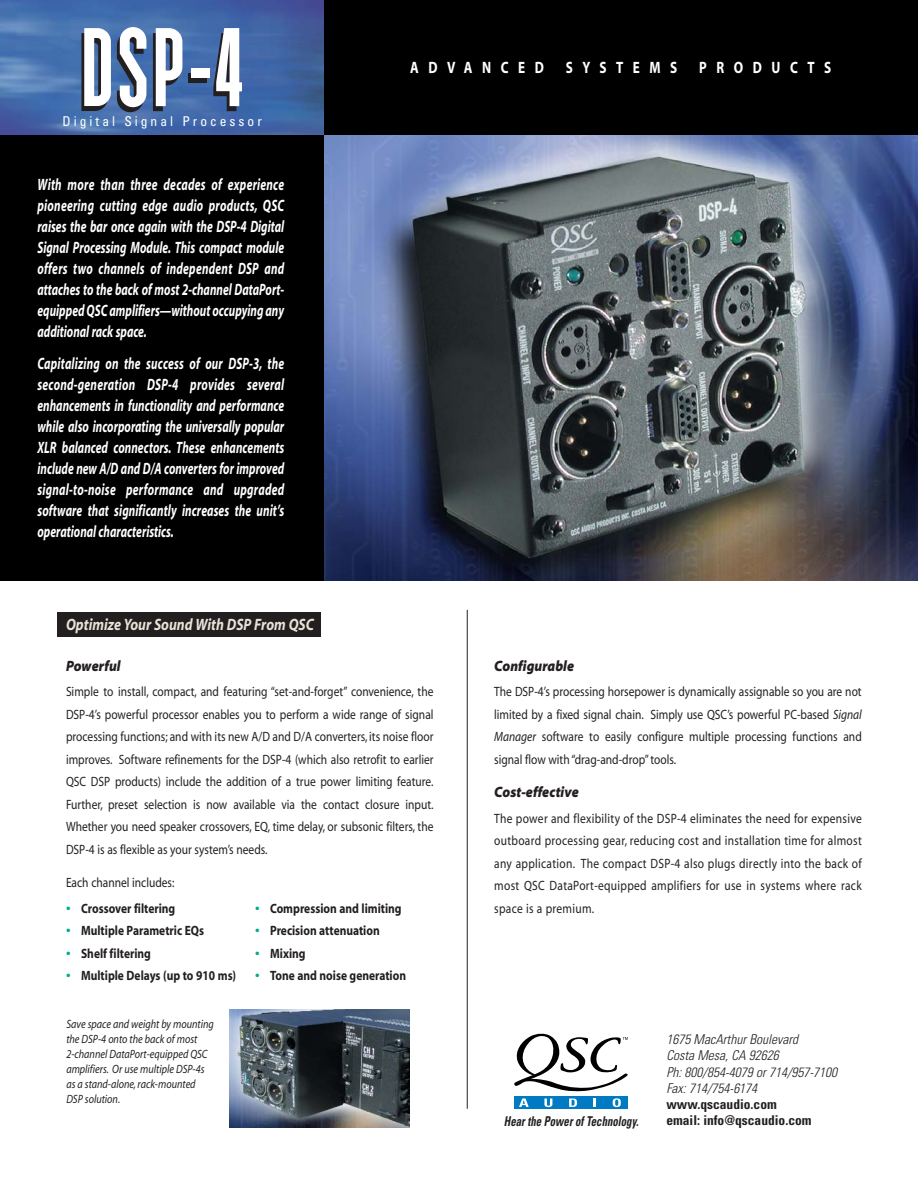
<style>
.page{position:relative;width:918px;height:1188px;background:#fff}
.page>*{position:absolute;margin:0;border:0;box-sizing:border-box;transform-origin:0 0}
.t1{font:16.5px/21px "Myriad MM It 700 600";color:#fff;text-align:justify;scale:.7 1}
.t2{font:16.5px "Myriad MM It 700 600";color:#e6e3d7;scale:.85 1}
.t3{font:16.5px "Myriad MM 700 600";letter-spacing:.72em;color:#fff;scale:.8 1}
.t4{font:15px "Myriad MM It 830 700";color:#231f20;scale:.85 1}
.t5{font:13.5px/22.5px "Myriad MM 400 600";color:#231f20;text-align:justify;scale:.85 1}
.t6{font:13.5px "Myriad MM 700 600";color:#231f20;scale:.85 1}
.t7{font:italic 300 condensed 13.5px/16.2px "Univers";color:#231f20}
.t8{font:700 condensed 13.5px/16.2px "Univers";color:#231f20}
.t9{font:italic 700 condensed 13.5px "Univers";color:#231f20;scale:.8 1}
.t10{font:condensed 13.5px "Univers";letter-spacing:.22em;color:#fff}
.t11{font:12px/15px "Myriad MM It 400 600";color:#231f20;scale:.85 1}
.s1{color:#00ad8e}
.s2{font-family:"Myriad MM It 400 600"}
</style>
<div class="page">
<img style="left:0;top:0;width:324px;height:135px">
<div style="left:188px;top:73px;width:18px;height:10px;background:#231f20"></div>
<svg style="left:81px;top:28px;width:30px;height:83px"></svg>
<svg style="left:117px;top:27px;width:29px;height:85px"></svg>
<div style="left:191px;top:68px;width:18px;height:10px;background:#fff"></div>
<svg style="left:153px;top:28px;width:29px;height:83px"></svg>
<svg style="left:213px;top:28px;width:29px;height:83px"></svg>
<div style="left:57px;top:612px;width:264px;height:25px;background:#231f20"></div>
<img style="left:324px;top:135px;width:594px;height:445px">
<div style="left:324px;top:0;width:594px;height:135px;background:#000"></div>
<div style="left:0;top:135px;width:324px;height:445px;background:#000"></div>
<svg style="left:514px;top:1033px;width:114px;height:59px"></svg>
<div style="left:514px;top:1096px;width:113px;height:13px;background:#007ac2"></div>
<svg style="left:519px;top:1099px;width:10px;height:8px"></svg>
<svg style="left:544px;top:1099px;width:8px;height:8px"></svg>
<svg style="left:569px;top:1099px;width:8px;height:8px"></svg>
<svg style="left:594px;top:1099px;width:2px;height:8px"></svg>
<svg style="left:613px;top:1098px;width:8px;height:9px"></svg>
<hr style="left:467px;top:610px;width:1px;height:499px;background:#231f20">
<img style="left:230px;top:1009px;width:179px;height:118px">
<p class="t10" style="left:63px;top:117px;width:201px">Digital Signal Processor</p>
<p class="t1" style="left:38px;top:175px;width:354px">With more than three decades of experience pioneering cutting edge audio products, QSC raises the bar once again with the DSP-4 Digital Signal Processing Module. This compact module offers two channels of independent DSP and attaches to the back of most 2-channel DataPort&shy;equipped QSC amplifiers—without occupying any additional rack space.</p>
<p class="t1" style="left:38px;top:354px;width:354px">Capitalizing on the success of our DSP-3, the second-generation DSP-4 provides several enhancements in functionality and performance while also incorporating the universally popular XLR balanced connectors. These enhancements include new A/D and D/A converters for improved signal-to-noise performance and upgraded software that significantly increases the unit’s operational characteristics.</p>
<p class="t3" style="left:410px;top:61px;width:168px">ADVANCED</p>
<p class="t3" style="left:566px;top:61px;width:141px">SYSTEMS</p>
<p class="t3" style="left:699px;top:61px;width:166px">PRODUCTS</p>
<p class="t2" style="left:66px;top:618px;width:293px">Optimize Your Sound With DSP From QSC</p>
<p class="t4" style="left:66px;top:660px;width:66px">Powerful</p>
<p class="t5" style="left:66px;top:682px;width:434px">Simple to install, compact, and featuring “set-and-forget” convenience, the DSP-4’s powerful processor enables you to perform a wide range of signal processing functions; and with its new A/D and D/A converters, its noise floor improves. Software refinements for the DSP-4 (which also retrofit to earlier QSC DSP products) include the addition of a true power limiting feature.<br>Further, preset selection is now available via the contact closure input.<br>Whether you need speaker crossovers, EQ, time delay, or subsonic filters, the DSP-4 is as flexible as your system’s needs.</p>
<p class="t5" style="left:66px;top:872px;width:129px">Each channel includes:</p>
<p class="t6" style="left:66px;top:903px;width:130px"><span class="s1">•</span> Crossover filtering</p>
<p class="t6" style="left:255px;top:903px;width:174px"><span class="s1">•</span> Compression and limiting</p>
<p class="t6" style="left:66px;top:926px;width:164px"><span class="s1">•</span> Multiple Parametric EQs</p>
<p class="t6" style="left:255px;top:926px;width:148px"><span class="s1">•</span> Precision attenuation</p>
<p class="t6" style="left:66px;top:948px;width:101px"><span class="s1">•</span> Shelf filtering</p>
<p class="t6" style="left:255px;top:948px;width:61px"><span class="s1">•</span> Mixing</p>
<p class="t6" style="left:66px;top:971px;width:202px"><span class="s1">•</span> Multiple Delays (up to 910 ms)</p>
<p class="t6" style="left:255px;top:971px;width:179px"><span class="s1">•</span> Tone and noise generation</p>
<p class="t11" style="left:66px;top:1017px;width:175px">Save space and weight by mounting the DSP-4 onto the back of most<br>2-channel DataPort-equipped QSC amplifiers. Or use multiple DSP-4s as a stand-alone, rack-mounted<br>DSP solution.</p>
<p class="t4" style="left:494px;top:660px;width:96px">Configurable</p>
<p class="t5" style="left:494px;top:681px;width:434px">The DSP-4’s processing horsepower is dynamically assignable so you are not limited by a fixed signal chain. Simply use QSC’s powerful PC-based <span class="s2">Signal Manager</span> software to easily configure multiple processing functions and signal flow with “drag-and-drop” tools.</p>
<p class="t4" style="left:494px;top:786px;width:101px">Cost-effective</p>
<p class="t5" style="left:494px;top:808px;width:434px">The power and flexibility of the DSP-4 eliminates the need for expensive outboard processing gear, reducing cost and installation time for almost any application. The compact DSP-4 also plugs directly into the back of most QSC DataPort-equipped amplifiers for use in systems where rack space is a premium.</p>
<p class="t9" style="left:504px;top:1116px;width:170px">Hear the Power of Technology.</p>
<p class="t7" style="left:666px;top:1033px;width:172px">1675 MacArthur Boulevard<br>Costa Mesa, CA 92626<br>Ph: 800/854-4079 or 714/957-7100<br>Fax: 714/754-6174</p>
<p class="t8" style="left:666px;top:1098px;width:147px">www.qscaudio.com email: info@qscaudio.com</p>
</div>
